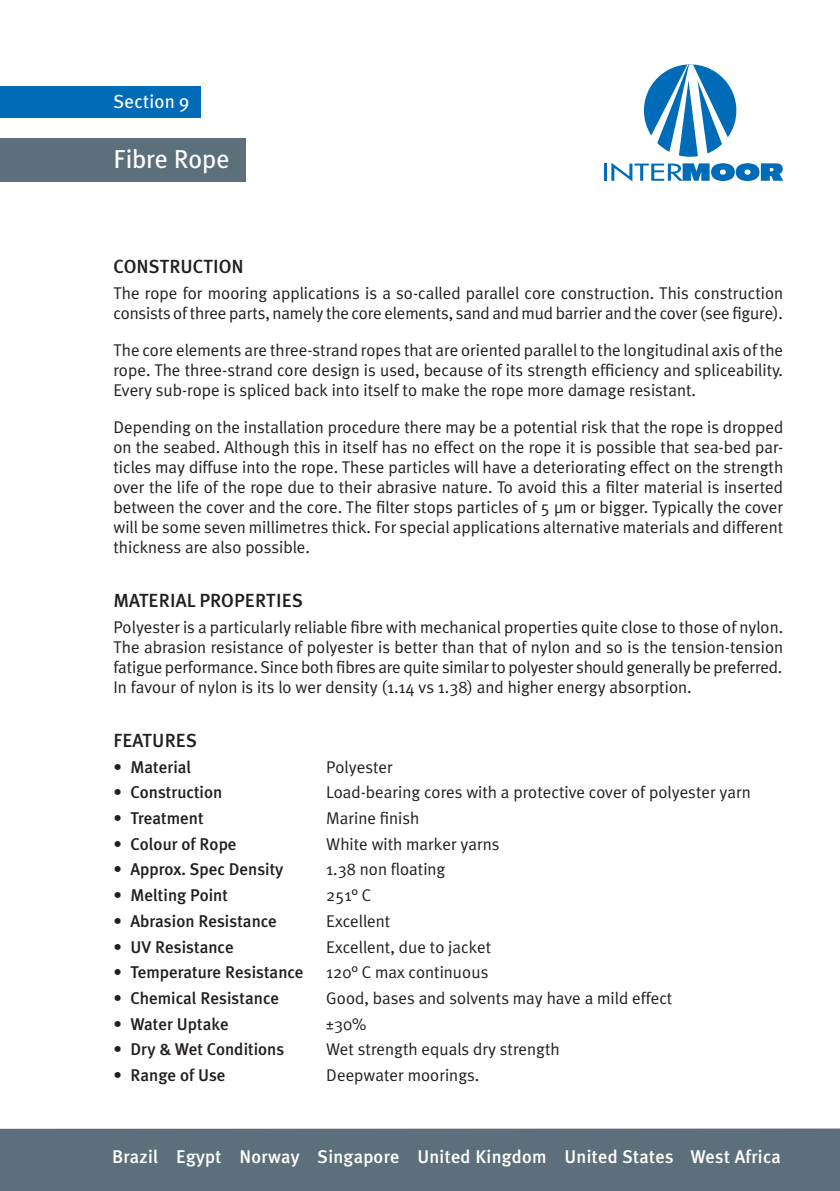
<style>
.page{position:relative;width:840px;height:1191px;background:#fff}
.page>*{position:absolute;margin:0;border:0;box-sizing:border-box;transform-origin:0 0}
.t1{font:26px "Meta Plus";letter-spacing:-.005em;color:#fff}
.t2{font:500 19px "Meta Plus";color:#231f20}
.t3{font:19px "Meta Plus";letter-spacing:.01em;color:#fff}
.t4{font:500 18.4px "Meta Plus";letter-spacing:.015em;color:#fff}
.t5{font:17px/20px "Meta Plus Normal";color:#231f20;text-align:justify}
.t6{font:500 17px "Meta Plus";color:#231f20}
.s1{font-family:"Meta Plus Normal";font-weight:400}
</style>
<div class="page">
<hr style="left:603px;top:164px;width:3px;height:17px;background:#006bb6">
<svg style="left:611px;top:163px;width:171px;height:18px"></svg>
<svg style="left:643px;top:64px;width:93px;height:93px"></svg>
<div style="left:0;top:1128px;width:839px;height:63px;background:#5c707b"></div>
<div style="left:0;top:138px;width:246px;height:43px;background:#5c707b"></div>
<div style="left:0;top:86px;width:200px;height:32px;background:#006bb6"></div>
<p class="t3" style="left:113px;top:90px;width:77px">Section 9</p>
<h1 class="t1" style="left:113px;top:144px;width:118px">Fibre Rope</h1>
<p class="t2" style="left:113px;top:256px;width:132px">CONSTRUCTION</p>
<p class="t5" style="left:113px;top:283px;width:671px">The rope for mooring applications is a so-called parallel core construction. This construction consists of three parts, namely the core elements, sand and mud barrier and the cover (see figure).</p>
<p class="t5" style="left:113px;top:340px;width:670px">The core elements are three-strand ropes that are oriented parallel to the longitudinal axis of the rope. The three-strand core design is used, because of its strength efficiency and spliceability.<br>Every sub-rope is spliced back into itself to make the rope more damage resistant.</p>
<p class="t5" style="left:113px;top:417px;width:671px">Depending on the installation procedure there may be a potential risk that the rope is dropped on the seabed. Although this in itself has no effect on the rope it is possible that sea-bed par&shy;ticles may diffuse into the rope. These particles will have a deteriorating effect on the strength over the life of the rope due to their abrasive nature. To avoid this a filter material is inserted between the cover and the core. The filter stops particles of 5 µm or bigger. Typically the cover will be some seven millimetres thick. For special applications alternative materials and different thickness are also possible.</p>
<p class="t2" style="left:113px;top:589px;width:191px">MATERIAL PROPERTIES</p>
<p class="t5" style="left:113px;top:617px;width:671px">Polyester is a particularly reliable fibre with mechanical properties quite close to those of nylon.<br>The abrasion resistance of polyester is better than that of nylon and so is the tension-tension fatigue performance. Since both fibres are quite similar to polyester should generally be preferred.<br>In favour of nylon is its lo wer density (1.14 vs 1.38) and higher energy absorption.</p>
<p class="t2" style="left:113px;top:729px;width:85px">FEATURES</p>
<p class="t6" style="left:113px;top:757px;width:79px"><span class="s1">•</span> Material</p>
<p class="t5" style="left:326px;top:756px;width:68px">Polyester</p>
<p class="t6" style="left:113px;top:782px;width:110px"><span class="s1">•</span> Construction</p>
<p class="t5" style="left:326px;top:782px;width:426px">Load-bearing cores with a protective cover of polyester yarn</p>
<p class="t6" style="left:113px;top:808px;width:92px"><span class="s1">•</span> Treatment</p>
<p class="t5" style="left:326px;top:808px;width:95px">Marine finish</p>
<p class="t6" style="left:113px;top:834px;width:125px"><span class="s1">•</span> Colour of Rope</p>
<p class="t5" style="left:326px;top:833px;width:175px">White with marker yarns</p>
<p class="t6" style="left:113px;top:859px;width:171px"><span class="s1">•</span> Approx. Spec Density</p>
<p class="t5" style="left:326px;top:859px;width:120px">1.38 non floating</p>
<p class="t6" style="left:113px;top:885px;width:116px"><span class="s1">•</span> Melting Point</p>
<p class="t5" style="left:326px;top:885px;width:46px">251° C</p>
<p class="t6" style="left:113px;top:911px;width:165px"><span class="s1">•</span> Abrasion Resistance</p>
<p class="t5" style="left:326px;top:910px;width:66px">Excellent</p>
<p class="t6" style="left:113px;top:937px;width:122px"><span class="s1">•</span> UV Resistance</p>
<p class="t5" style="left:326px;top:936px;width:166px">Excellent, due to jacket</p>
<p class="t6" style="left:113px;top:962px;width:191px"><span class="s1">•</span> Temperature Resistance</p>
<p class="t5" style="left:326px;top:962px;width:163px">120° C max continuous</p>
<p class="t6" style="left:113px;top:988px;width:167px"><span class="s1">•</span> Chemical Resistance</p>
<p class="t5" style="left:326px;top:988px;width:347px">Good, bases and solvents may have a mild effect</p>
<p class="t6" style="left:113px;top:1014px;width:117px"><span class="s1">•</span> Water Uptake</p>
<p class="t5" style="left:326px;top:1013px;width:42px">±30%</p>
<p class="t6" style="left:113px;top:1039px;width:172px"><span class="s1">•</span> Dry &amp; Wet Conditions</p>
<p class="t5" style="left:326px;top:1039px;width:235px">Wet strength equals dry strength</p>
<p class="t6" style="left:113px;top:1065px;width:114px"><span class="s1">•</span> Range of Use</p>
<p class="t5" style="left:326px;top:1065px;width:154px">Deepwater moorings.</p>
<p class="t4" style="left:112px;top:1145px;width:669px">Brazil Egypt Norway Singapore United Kingdom United States West Africa</p>
</div>
